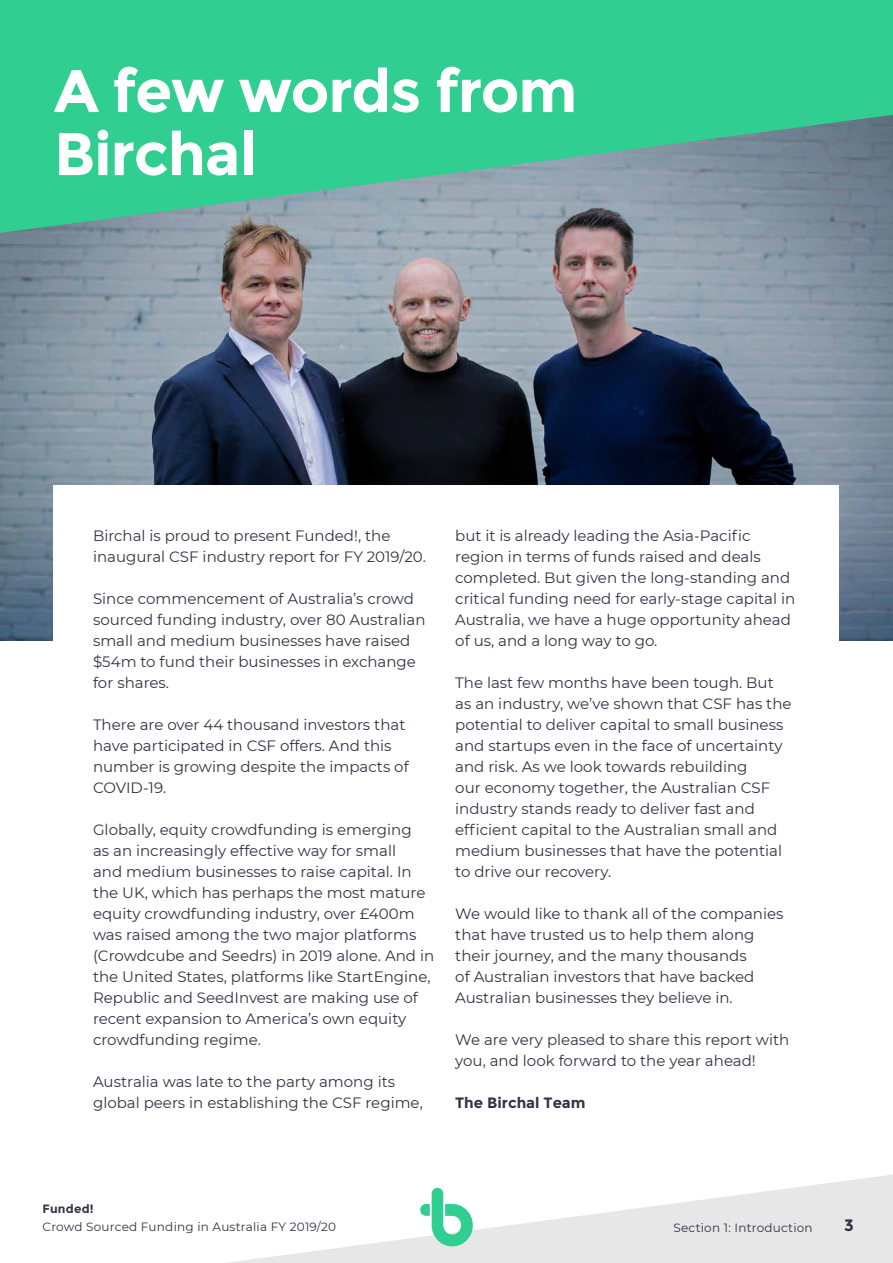
<style>
.page{position:relative;width:893px;height:1263px;background:#fff}
.page>*{position:absolute;margin:0;border:0;box-sizing:border-box;transform-origin:0 0}
.t1{font:700 60px/63px "Montserrat";letter-spacing:-.02em;color:#fff}
.t2{font:700 16.5px "Montserrat";color:#313345}
.t3{font:15px/21px "Montserrat";color:#313345}
.t4{font:700 15px "Montserrat";color:#313345}
.t5{font:12px "Montserrat";letter-spacing:.02em;color:#313345}
.t6{font:700 12px "Montserrat";letter-spacing:.02em;color:#313345}
</style>
<div class="page">
<img style="left:0;top:233px;width:893px;height:407px">
<svg style="left:0;top:0;width:893px;height:233px;background:#45bf95"></svg>
<svg style="left:227px;top:1174px;width:666px;height:89px;fill:#e7e7e7"></svg>
<svg style="left:420px;top:1188px;width:54px;height:60px"></svg>
<div style="left:54px;top:485px;width:785px;height:362px;background:#fff"></div>
<h1 class="t1" style="left:54px;top:60px;width:525px">A few words from<br>Birchal</h1>
<p class="t3" style="left:93px;top:524px;width:334px">Birchal is proud to present Funded!, the inaugural CSF industry report for FY 2019/20.</p>
<p class="t3" style="left:93px;top:587px;width:334px">Since commencement of Australia’s crowd sourced funding industry, over 80 Australian small and medium businesses have raised $54m to fund their businesses in exchange for shares.</p>
<p class="t3" style="left:93px;top:713px;width:317px">There are over 44 thousand investors that have participated in CSF offers. And this number is growing despite the impacts of COVID-19.</p>
<p class="t3" style="left:93px;top:818px;width:343px">Globally, equity crowdfunding is emerging<br>as an increasingly effective way for small<br>and medium businesses to raise capital. In the UK, which has perhaps the most mature equity crowdfunding industry, over £400m was raised among the two major platforms (Crowdcube and Seedrs) in 2019 alone. And in the United States, platforms like StartEngine, Republic and SeedInvest are making use of recent expansion to America’s own equity crowdfunding regime.</p>
<p class="t3" style="left:93px;top:1070px;width:331px">Australia was late to the party among its global peers in establishing the CSF regime,</p>
<p class="t3" style="left:455px;top:524px;width:341px">but it is already leading the Asia-Pacific region in terms of funds raised and deals completed. But given the long-standing and critical funding need for early-stage capital in Australia, we have a huge opportunity ahead of us, and a long way to go.</p>
<p class="t3" style="left:455px;top:671px;width:338px">The last few months have been tough. But as an industry, we’ve shown that CSF has the potential to deliver capital to small business and startups even in the face of uncertainty and risk. As we look towards rebuilding<br>our economy together, the Australian CSF industry stands ready to deliver fast and efficient capital to the Australian small and medium businesses that have the potential to drive our recovery.</p>
<p class="t3" style="left:455px;top:902px;width:330px">We would like to thank all of the companies that have trusted us to help them along their journey, and the many thousands<br>of Australian investors that have backed Australian businesses they believe in.</p>
<p class="t3" style="left:455px;top:1028px;width:336px">We are very pleased to share this report with you, and look forward to the year ahead!</p>
<p class="t4" style="left:455px;top:1093px;width:132px">The Birchal Team</p>
<p class="t6" style="left:43px;top:1202px;width:53px">Funded!</p>
<p class="t5" style="left:43px;top:1219px;width:295px">Crowd Sourced Funding in Australia FY 2019/20</p>
<p class="t5" style="left:673px;top:1219px;width:141px">Section 1: Introduction</p>
<p class="t2" style="left:844px;top:1215px;width:11px">3</p>
</div>
